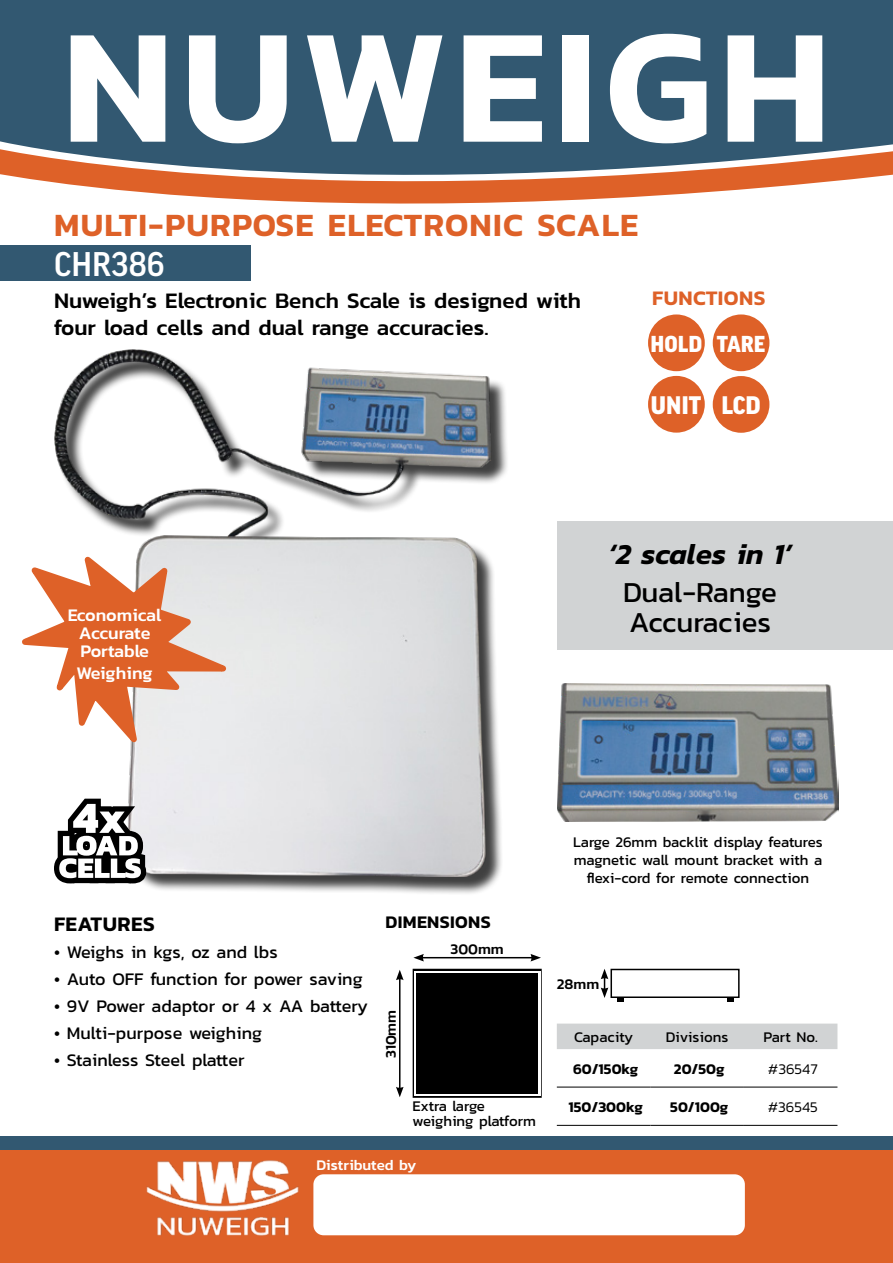
<style>
.page{position:relative;width:893px;height:1263px;background:#fff}
.page>*{position:absolute;margin:0;border:0;box-sizing:border-box;transform-origin:0 0}
.t1{font:600 165px "Kanit";letter-spacing:.045em;color:#fff}
.t2{font:600 33px "Kanit";letter-spacing:.04em;color:#de6128}
.t3{font:500 33px "Good OT";color:#fff}
.t4{font:29.4px/30px "Kanit";letter-spacing:-.01em;color:#000}
.t5{font:italic 600 29.4px "Kanit";color:#000}
.t6{font:900 24.45px "Good OT";color:#fff}
.t7{font:500 22.5px/27px "Kanit";color:#000}
.t8{font:900 22.2px "Good OT";color:#fff}
.t9{font:600 21px "Kanit";letter-spacing:.02em;color:#de6128}
.t10{font:600 21px "Kanit";letter-spacing:.02em;color:#000}
.t11{font:18px "Kanit";color:#000}
.t12{font:500 18px/18px "Kanit";color:#fff;text-align:center}
.t13{font:600 18px "Kanit";letter-spacing:.02em;color:#000}
.t14{font:15px/18px "Kanit";color:#000;text-align:center}
.t15{font:600 15px "Kanit";color:#000}
.t16{font:15px/15px "Kanit";letter-spacing:-.025em;color:#000}
.t17{font:500 15px "Kanit";color:#000}
.t18{font:500 15px "Kanit";color:#fff}
.t19{font:300 15px "Kanit";color:#000}
</style>
<div class="page">
<div style="left:557px;top:521px;width:336px;height:128px;background:#d1d3d4"></div>
<div style="left:57px;top:352px;width:452px;height:543px;background:#000;opacity:.75"></div>
<img style="left:54px;top:350px;width:442px;height:526px">
<div style="left:0;top:1136px;width:893px;height:22px;background:#325871"></div>
<div style="left:0;top:246px;width:251px;height:35px;background:#325871"></div>
<div style="left:0;top:1151px;width:893px;height:112px;background:#de6128"></div>
<svg style="left:0;top:0;width:893px;height:204px;background:#556674"></svg>
<div style="left:648px;top:376px;width:57px;height:57px;background:#de6128;border-radius:50%"></div>
<div style="left:713px;top:314px;width:56px;height:57px;background:#de6128;border-radius:50%"></div>
<div style="left:648px;top:314px;width:57px;height:57px;background:#de6128;border-radius:50%"></div>
<svg style="left:54px;top:786px;width:101px;height:106px"></svg>
<img style="left:557px;top:683px;width:282px;height:138px">
<svg style="left:22px;top:544px;width:231px;height:215px"></svg>
<img style="left:146px;top:1160px;width:153px;height:75px">
<div style="left:313px;top:1174px;width:432px;height:61px;background:#fff;border-radius:10px"></div>
<div style="left:413px;top:969px;width:129px;height:129px;border:2px solid #000"></div>
<hr style="left:422px;top:957px;width:111px;height:1px;background:#000">
<svg style="left:413px;top:954px;width:11px;height:7px"></svg>
<svg style="left:530px;top:954px;width:11px;height:7px"></svg>
<hr style="left:399px;top:978px;width:1px;height:111px;background:#000">
<svg style="left:396px;top:1087px;width:8px;height:10px"></svg>
<svg style="left:396px;top:970px;width:8px;height:10px"></svg>
<svg style="left:414px;top:971px;width:126px;height:124px"></svg>
<div style="left:416px;top:973px;width:122px;height:120px;background:#000"></div>
<div style="left:610px;top:969px;width:130px;height:29px;border:2px solid #000"></div>
<svg style="left:618px;top:997px;width:6px;height:5px"></svg>
<svg style="left:601px;top:969px;width:7px;height:29px"></svg>
<svg style="left:727px;top:997px;width:6px;height:5px"></svg>
<div style="left:557px;top:1023px;width:280px;height:26px;background:#d1d3d4"></div>
<hr style="left:557px;top:1087px;width:93px;height:1px;background:#000">
<hr style="left:650px;top:1087px;width:94px;height:1px;background:#000">
<hr style="left:744px;top:1087px;width:93px;height:1px;background:#000">
<hr style="left:557px;top:1125px;width:93px;height:1px;background:#000">
<hr style="left:650px;top:1125px;width:94px;height:1px;background:#000">
<hr style="left:744px;top:1125px;width:93px;height:1px;background:#000">
<div style="left:713px;top:376px;width:56px;height:57px;background:#de6128;border-radius:50%"></div>
<h1 class="t1" style="left:62px;top:-40px;width:770px">NUWEIGH</h1>
<h2 class="t2" style="left:54px;top:200px;width:586px">MULTI-PURPOSE ELECTRONIC SCALE</h2>
<h2 class="t3" style="left:54px;top:246px;width:112px">CHR386</h2>
<p class="t7" style="left:54px;top:286px;width:528px">Nuweigh’s Electronic Bench Scale is designed with four load cells and dual range accuracies.</p>
<p class="t9" style="left:652px;top:282px;width:115px">FUNCTIONS</p>
<p class="t8" style="left:650px;top:332px;width:116px">HOLD TARE</p>
<p class="t12" style="left:68px;top:606px;width:95px">Economical<br>Accurate<br>Portable</p>
<p class="t12" style="left:77px;top:663px;width:78px">Weighing</p>
<h3 class="t6" style="left:651px;top:392px;width:52px">UNIT</h3>
<h3 class="t6" style="left:721px;top:392px;width:41px">LCD</h3>
<h3 class="t5" style="left:609px;top:532px;width:185px">‘2 scales in 1’</h3>
<h3 class="t4" style="left:623px;top:576px;width:155px">Dual-Range<br>Accuracies</h3>
<p class="t10" style="left:54px;top:908px;width:102px">FEATURES</p>
<p class="t11" style="left:54px;top:939px;width:225px">• Weighs in kgs, oz and lbs</p>
<p class="t11" style="left:54px;top:966px;width:310px">• Auto OFF function for power saving</p>
<p class="t11" style="left:54px;top:993px;width:315px">• 9V Power adaptor or 4 x AA battery</p>
<p class="t11" style="left:54px;top:1020px;width:210px">• Multi-purpose weighing</p>
<p class="t11" style="left:54px;top:1047px;width:192px">• Stainless Steel platter</p>
<p class="t13" style="left:385px;top:908px;width:107px">DIMENSIONS</p>
<p class="t17" style="left:451px;top:937px;width:55px">300mm</p>
<p class="t17" style="left:380px;top:1058px;width:50px;rotate:-90deg">310mm</p>
<p class="t16" style="left:413px;top:1098px;width:125px">Extra large weighing platform</p>
<p class="t18" style="left:316px;top:1153px;width:101px">Distributed by</p>
<p class="t14" style="left:573px;top:833px;width:251px">Large 26mm backlit display features magnetic wall mount bracket with a flexi-cord for remote connection</p>
<p class="t17" style="left:557px;top:973px;width:44px">28mm</p>
<p class="t14" style="left:574px;top:1027px;width:60px">Capacity</p>
<p class="t14" style="left:666px;top:1027px;width:64px">Divisions</p>
<p class="t14" style="left:764px;top:1027px;width:56px">Part No.</p>
<p class="t15" style="left:573px;top:1057px;width:67px">60/150kg</p>
<p class="t15" style="left:674px;top:1057px;width:52px">20/50g</p>
<p class="t19" style="left:768px;top:1058px;width:52px">#36547</p>
<p class="t15" style="left:568px;top:1095px;width:76px">150/300kg</p>
<p class="t15" style="left:670px;top:1095px;width:60px">50/100g</p>
<p class="t19" style="left:768px;top:1096px;width:52px">#36545</p>
</div>
